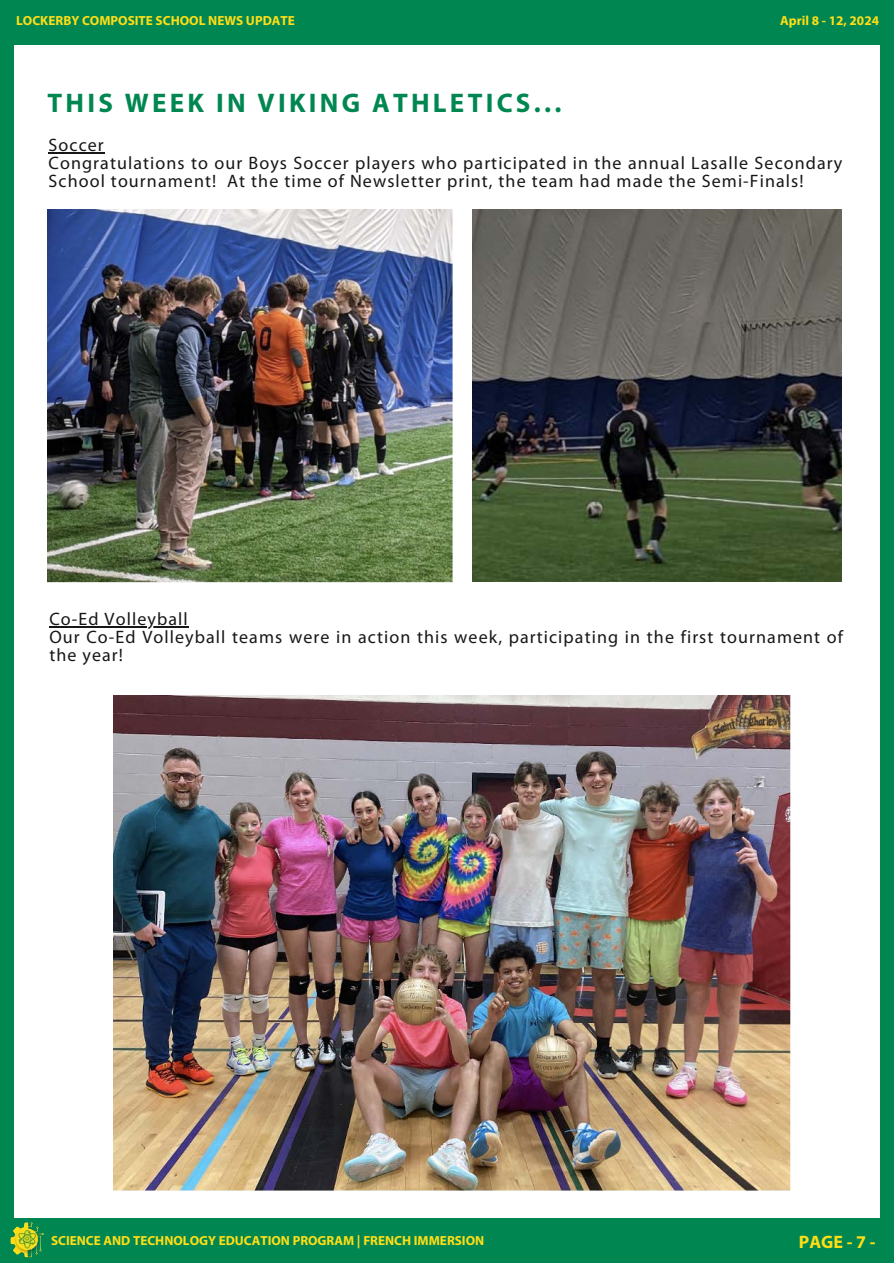
<style>
.page{position:relative;width:894px;height:1264px;background:#fff}
.page>*{position:absolute;margin:0;border:0;box-sizing:border-box;transform-origin:0 0}
.t1{font:700 27px "Myriad Pro";letter-spacing:.12em;color:#008751}
.t2{font:18px/18px "Myriad Pro";letter-spacing:.06em;color:#171717}
.t3{font:700 18px "Myriad Pro";color:#ffde17}
.t4{font:700 13.2px "Myriad Pro";color:#ffde17}
</style>
<div class="page">
<div style="left:0;top:4px;width:13px;height:1231px;background:#008751"></div>
<div style="left:879px;top:19px;width:14px;height:1231px;background:#008751"></div>
<div style="left:0;top:0;width:893px;height:44px;background:#008751"></div>
<div style="left:0;top:1218px;width:893px;height:44px;background:#008751"></div>
<img style="left:0;top:1207px;width:68px;height:56px">
<img style="left:47px;top:209px;width:405px;height:373px">
<img style="left:472px;top:209px;width:369px;height:373px">
<img style="left:113px;top:695px;width:677px;height:496px">
<hr style="left:49px;top:152px;width:56px;height:2px;background:#171717">
<hr style="left:49px;top:626px;width:140px;height:1px;background:#171717">
<p class="t4" style="left:16px;top:15px;width:280px">LOCKERBY COMPOSITE SCHOOL NEWS UPDATE</p>
<h4 class="t4" style="left:780px;top:15px;width:100px">April 8 - 12, 2024</h4>
<p class="t1" style="left:48px;top:92px;width:515px">THIS WEEK IN VIKING ATHLETICS...</p>
<p class="t2" style="left:49px;top:138px;width:795px">Soccer<br>Congratulations to our Boys Soccer players who participated in the annual Lasalle Secondary<br>School tournament! At the time of Newsletter print, the team had made the Semi-Finals!</p>
<h2 class="t2" style="left:49px;top:611px;width:795px">Co-Ed Volleyball<br>Our Co-Ed Volleyball teams were in action this week, participating in the first tournament of the year!</h2>
<h3 class="t4" style="left:51px;top:1234px;width:434px">SCIENCE AND TECHNOLOGY EDUCATION PROGRAM | FRENCH IMMERSION</h3>
<p class="t3" style="left:798px;top:1233px;width:78px">PAGE - 7 -</p>
</div>
